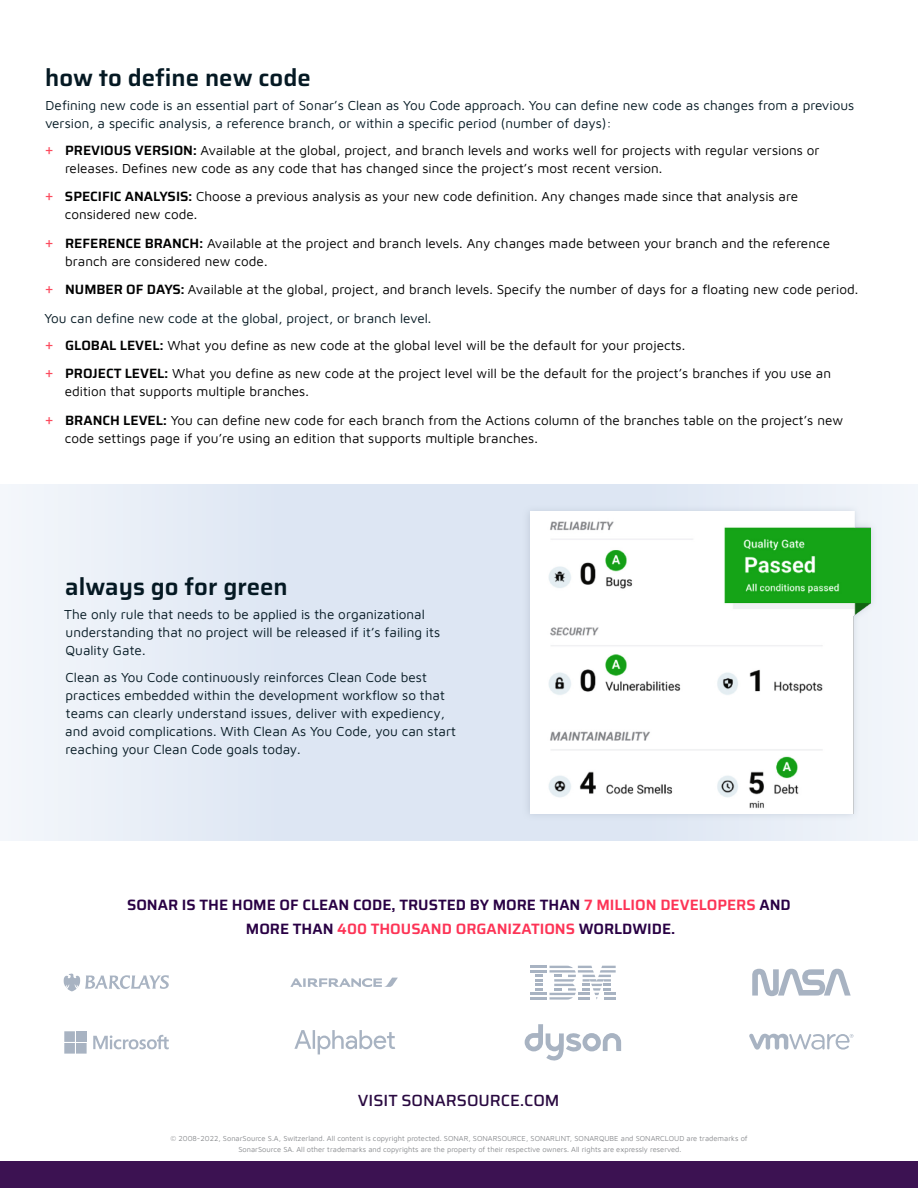
<style>
.page{position:relative;width:918px;height:1188px;background:#fff}
.page>*{position:absolute;margin:0;border:0;box-sizing:border-box;transform-origin:0 0}
.t1{font:100 24px "Saira";color:#051923}
.t2{font:100 16.2px "Saira";color:#2a0a41}
.t3{font:100 15px/24px "Saira";color:#290044;text-align:center}
.t4{font:13.5px/18px "Maven Pro";color:#000101}
.t5{font:13.5px/18px "Maven Pro";color:#051923}
.t6{font:7.5px/10.5px "Maven Pro";color:#8a8c8f;text-align:center}
.s1{font-family:"Roboto";color:#fc4a5d}
.s2{font-family:"Saira";font-weight:100}
.s3{color:#051923}
.s4{color:#fd3456}
</style>
<div class="page">
<svg style="left:0;top:485px;width:918px;height:355px"></svg>
<div style="left:522px;top:504px;width:356px;height:317px;background:#a8b3c2;opacity:.5"></div>
<img style="left:530px;top:512px;width:340px;height:301px">
<div style="left:0;top:1161px;width:918px;height:27px;background:#3c1252"></div>
<svg style="left:64px;top:974px;width:105px;height:17px"></svg>
<svg style="left:290px;top:978px;width:108px;height:9px"></svg>
<svg style="left:531px;top:966px;width:85px;height:34px"></svg>
<svg style="left:752px;top:969px;width:99px;height:27px"></svg>
<svg style="left:294px;top:1030px;width:101px;height:24px"></svg>
<svg style="left:93px;top:1035px;width:76px;height:14px"></svg>
<svg style="left:64px;top:1031px;width:23px;height:23px"></svg>
<svg style="left:525px;top:1024px;width:96px;height:37px"></svg>
<svg style="left:749px;top:1033px;width:104px;height:17px"></svg>
<h1 class="t1" style="left:45px;top:58px;width:267px">how to define new code</h1>
<p class="t5" style="left:45px;top:95px;width:811px">Defining new code is an essential part of Sonar’s Clean as You Code approach. You can define new code as changes from a previous version, a specific analysis, a reference branch, or within a specific period (number of days):</p>
<p class="t4" style="left:65px;top:140px;width:756px;text-indent:-20px"><span class="s1">+</span> <span class="s2">PREVIOUS VERSION:</span> Available at the global, project, and branch levels and works well for projects with regular versions or releases. Defines new code as any code that has changed since the project’s most recent version.</p>
<p class="t4" style="left:65px;top:187px;width:735px;text-indent:-19px"><span class="s1">+</span> <span class="s2">SPECIFIC ANALYSIS:</span> Choose a previous analysis as your new code definition. Any changes made since that analysis are considered new code.</p>
<p class="t4" style="left:65px;top:233px;width:766px;text-indent:-20px"><span class="s1">+</span> <span class="s2">REFERENCE BRANCH:</span> Available at the project and branch levels. Any changes made between your branch and the reference branch are considered new code.</p>
<p class="t4" style="left:44px;top:274px;width:815px;line-height:28.5px"><span class="s1">+</span> <span class="s2">NUMBER OF DAYS:</span> Available at the global, project, and branch levels. Specify the number of days for a floating new code period.<br><span class="s3">You can define new code at the global, project, or branch level.</span></p>
<p class="t4" style="left:45px;top:330px;width:787px;line-height:28.5px"><span class="s1">+</span> <span class="s2">GLOBAL LEVEL:</span> What you define as new code at the global level will be the default for your projects.<br><span class="s1">+</span> <span class="s2">PROJECT LEVEL:</span> What you define as new code at the project level will be the default for the project’s branches if you use an</p>
<p class="t4" style="left:45px;top:376px;width:799px;line-height:28.5px;text-indent:19px">edition that supports multiple branches.<br><span class="s1">+</span> <span class="s2">BRANCH LEVEL:</span> You can define new code for each branch from the Actions column of the branches table on the project’s new</p>
<p class="t4" style="left:65px;top:428px;width:475px">code settings page if you’re using an edition that supports multiple branches.</p>
<h1 class="t1" style="left:65px;top:567px;width:224px">always go for green</h1>
<p class="t5" style="left:64px;top:605px;width:378px">The only rule that needs to be applied is the organizational understanding that no project will be released if it’s failing its<br>Quality Gate.</p>
<p class="t5" style="left:65px;top:668px;width:392px">Clean as You Code continuously reinforces Clean Code best practices embedded within the development workflow so that teams can clearly understand issues, deliver with expediency, and avoid complications. With Clean As You Code, you can start reaching your Clean Code goals today.</p>
<p class="t3" style="left:127px;top:893px;width:665px">SONAR IS THE HOME OF CLEAN CODE, TRUSTED BY MORE THAN <span class="s4">7 MILLION DEVELOPERS</span> AND<br>MORE THAN <span class="s4">400 THOUSAND ORGANIZATIONS</span> WORLDWIDE.</p>
<p class="t2" style="left:358px;top:1087px;width:203px">VISIT SONARSOURCE.COM</p>
<p class="t6" style="left:171px;top:1133px;width:579px">© 2008-2022, SonarSource S.A, Switzerland. All content is copyright protected. SONAR, SONARSOURCE, SONARLINT, SONARQUBE and SONARCLOUD are trademarks of<br>SonarSource SA. All other trademarks and copyrights are the property of their respective owners. All rights are expressly reserved.</p>
</div>
